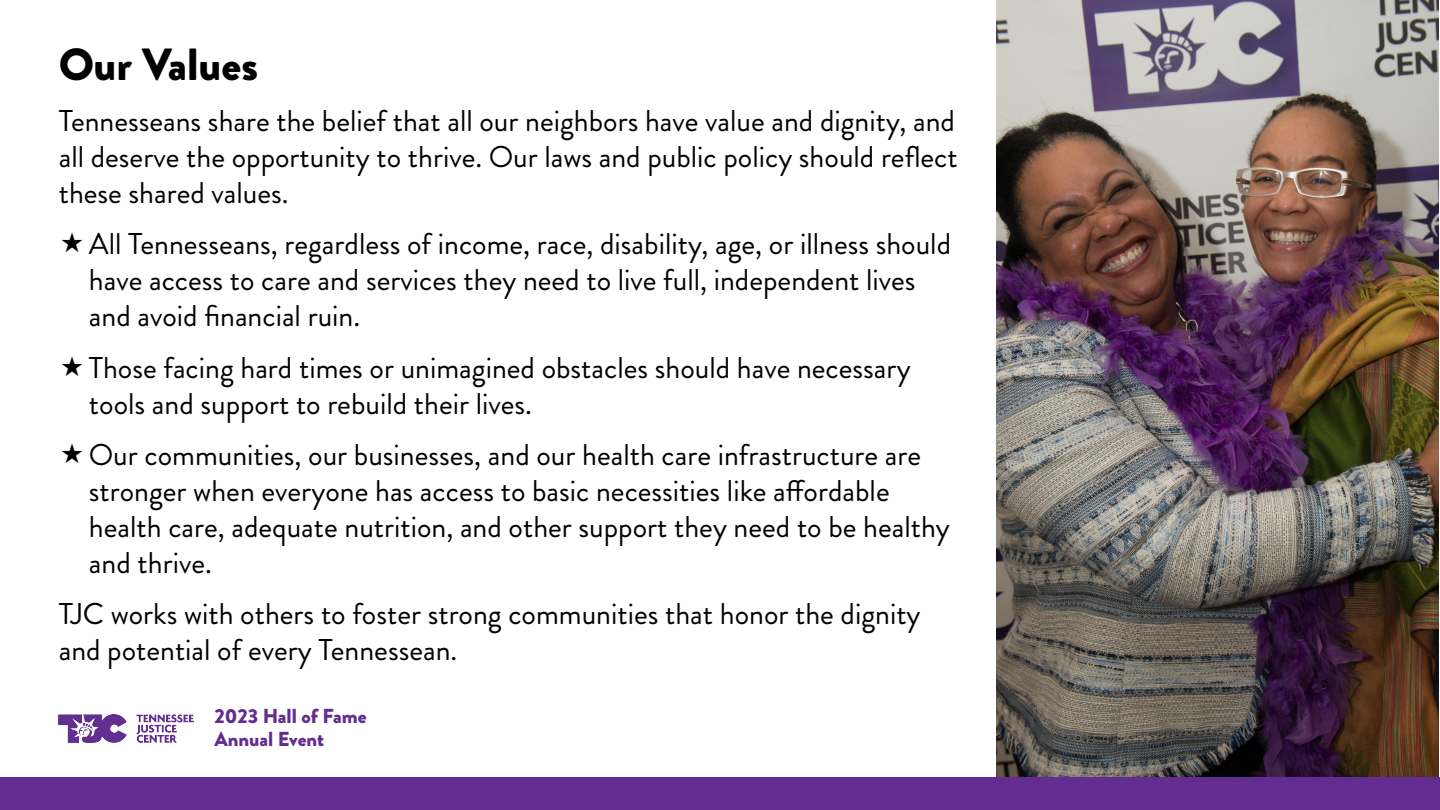
<style>
.page{position:relative;width:1440px;height:810px;background:#fff}
.page>*{position:absolute;margin:0;border:0;box-sizing:border-box;transform-origin:0 0}
.t1{font:900 45px "Brandon Grotesque";color:#000}
.t2{font:30px/36px "Brandon Grotesque";color:#000}
.t3{font:900 20.25px/22.6px "Brandon Grotesque";color:#622c90}
</style>
<div class="page">
<div style="left:0;top:777px;width:1440px;height:33px;background:#622c90"></div>
<img style="left:59px;top:714px;width:134px;height:28px">
<img style="left:996px;top:0;width:443px;height:777px">
<p class="t1" style="left:59px;top:33px;width:201px">Our Values</p>
<p class="t2" style="left:59px;top:103px;width:901px;text-align:justify">Tennesseans share the belief that all our neighbors have value and dignity, and all deserve the opportunity to thrive. Our laws and public policy should reflect these shared values.</p>
<p class="t2" style="left:89px;top:227px;width:864px">All Tennesseans, regardless of income, race, disability, age, or illness should have access to care and services they need to live full, independent lives and avoid financial ruin.</p>
<p class="t2" style="left:89px;top:350px;width:823px">Those facing hard times or unimagined obstacles should have necessary tools and support to rebuild their lives.</p>
<p class="t2" style="left:89px;top:437px;width:862px">Our communities, our businesses, and our health care infrastructure are stronger when everyone has access to basic necessities like affordable health care, adequate nutrition, and other support they need to be healthy and thrive.</p>
<p class="t2" style="left:59px;top:596px;width:863px">TJC works with others to foster strong communities that honor the dignity and potential of every Tennessean.</p>
<p class="t3" style="left:214px;top:705px;width:154px">2023 Hall of Fame<br>Annual Event</p>
</div>
